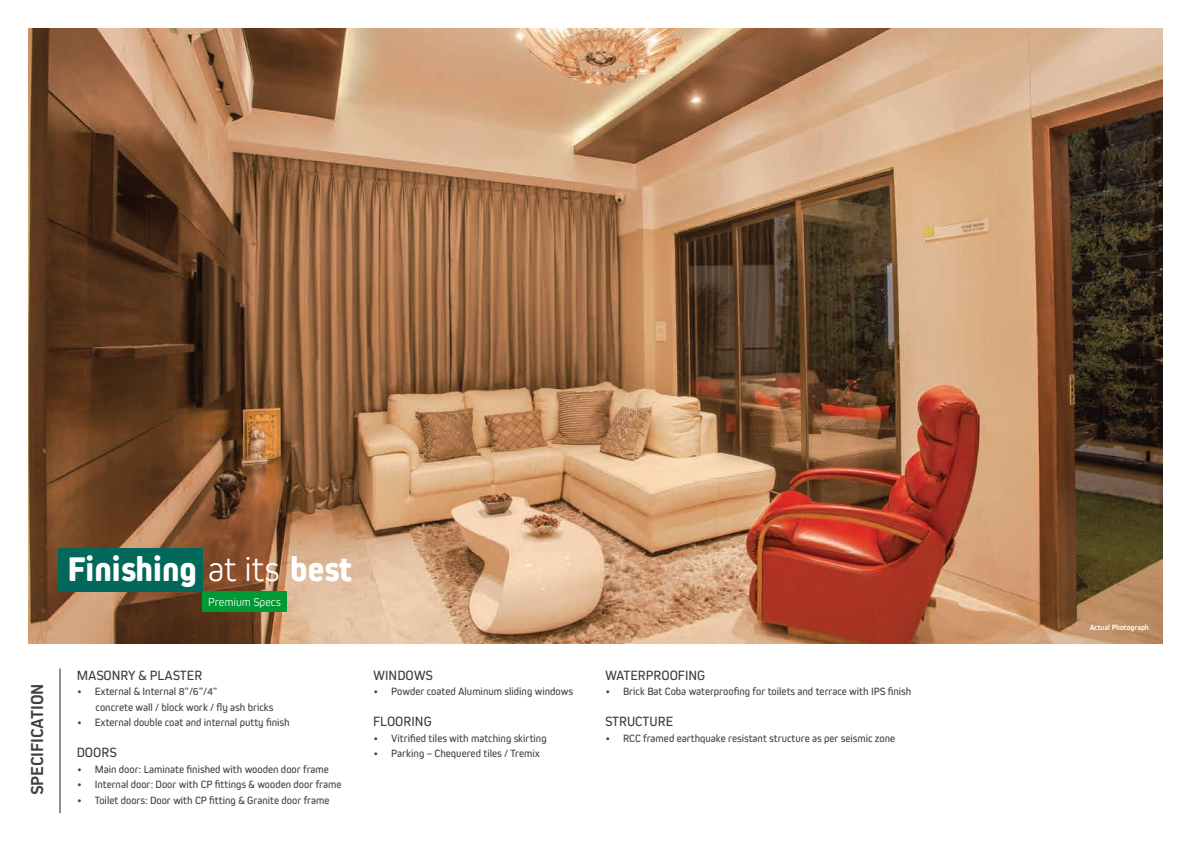
<style>
.page{position:relative;width:1191px;height:842px;background:#fff}
.page>*{position:absolute;margin:0;border:0;box-sizing:border-box;transform-origin:0 0}
.t1{font:800 35.6px "Kiro";color:#fff}
.t2{font:700 18px "Kiro";color:#3e3e3f}
.t3{font:14px "Kiro";color:#3e3e3f}
.t4{font:300 12px "Kiro";color:#fff}
.t5{font:11px/15.5px "Kiro";color:#3e3e3f}
.t6{font:700 8px "Kiro";color:#fff}
.s1{font-weight:300}
</style>
<div class="page">
<img style="left:29px;top:29px;width:1133px;height:614px">
<div style="left:202px;top:591px;width:85px;height:21px;background:#093"></div>
<div style="left:58px;top:548px;width:144px;height:43px;background:#01685b"></div>
<hr style="left:59px;top:668px;width:1px;height:145px;background:#231f20">
<h2 class="t2" style="left:27px;top:795px;width:111px;rotate:-90deg">SPECIFICATION</h2>
<h1 class="t1" style="left:67px;top:548px;width:286px">Finishing <span class="s1">at its</span> best</h1>
<p class="t4" style="left:208px;top:595px;width:74px">Premium Specs</p>
<p class="t3" style="left:77px;top:667px;width:21px">Masonry</p>
<p class="t3" style="left:139px;top:667px;width:28px">&amp; Plaster</p>
<p class="t5" style="left:96px;top:684px;width:179px;text-indent:-19px">• External &amp; Internal 8”/6”/4”<br>concrete wall / block work / fly ash bricks</p>
<p class="t5" style="left:77px;top:715px;width:214px">• External double coat and internal putty finish</p>
<p class="t3" style="left:77px;top:744px;width:17px">Doors</p>
<p class="t5" style="left:77px;top:761px;width:254px">• Main door: Laminate finished with wooden door frame</p>
<p class="t5" style="left:77px;top:776px;width:266px">• Internal door: Door with CP fittings &amp; wooden door frame</p>
<p class="t5" style="left:77px;top:792px;width:254px">• Toilet doors: Door with CP fitting &amp; Granite door frame</p>
<p class="t3" style="left:373px;top:667px;width:21px">Windows</p>
<p class="t5" style="left:373px;top:684px;width:201px">• Powder coated Aluminum sliding windows</p>
<p class="t3" style="left:373px;top:713px;width:16px">Flooring</p>
<p class="t5" style="left:373px;top:730px;width:175px">• Vitrified tiles with matching skirting</p>
<p class="t5" style="left:373px;top:746px;width:168px">• Parking – Chequered tiles / Tremix</p>
<p class="t3" style="left:605px;top:667px;width:20px">Waterproofing</p>
<p class="t5" style="left:605px;top:684px;width:308px">• Brick Bat Coba waterproofing for toilets and terrace with IPS finish</p>
<p class="t3" style="left:605px;top:713px;width:16px">Structure</p>
<p class="t5" style="left:605px;top:730px;width:292px">• RCC framed earthquake resistant structure as per seismic zone</p>
<p class="t6" style="left:1089px;top:623px;width:61px">Actual Photograph</p>
</div>
